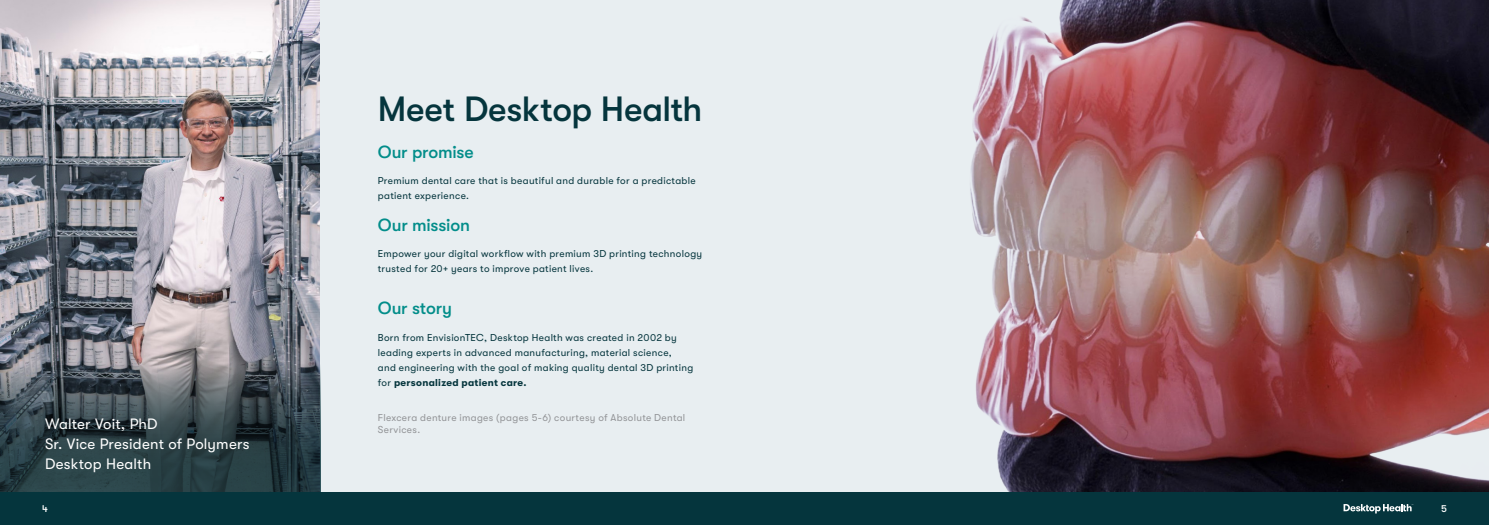
<style>
.page{position:relative;width:1489px;height:525px;background:#fff}
.page>*{position:absolute;margin:0;border:0;box-sizing:border-box;transform-origin:0 0}
.Heading_1{font:500 35px "GT Walsheim";letter-spacing:-.01em;color:#05353d}
.Heading_2{font:500 17.5px "GT Walsheim";letter-spacing:-.01em;color:#028d8a}
.Body_Callout{font:15px/20px "GT Walsheim";letter-spacing:.015em;color:#fff}
.Body_extra_space_after{font:10px/15px "GT Walsheim";letter-spacing:.03em;color:#05353d}
.Heading_2-2{font:10px/15px "GT Walsheim";letter-spacing:.03em;color:#05353d}
.Small_grey_list{font:10px "GT Walsheim";letter-spacing:.035em;color:#939598}
.t1{font:500 10px "GT Walsheim";color:#fff}
.s1{font-weight:700}
</style>
<div class="page">
<div style="left:0;top:491px;width:1488px;height:33px;background:#05353d"></div>
<svg style="left:1343px;top:504px;width:70px;height:9px"></svg>
<div style="left:0;top:0;width:1488px;height:490px;background:#e8eef1"></div>
<img style="left:0;top:0;width:319px;height:362px">
<svg style="left:0;top:362px;width:321px;height:129px;background:#3a4a50"></svg>
<img style="left:900px;top:0;width:588px;height:491px">
<p class="Heading_1" style="left:378px;top:89px;width:326px">Meet Desktop Health</p>
<p class="Heading_2" style="left:378px;top:142px;width:97px">Our promise</p>
<p class="Heading_2-2" style="left:378px;top:173px;width:319px">Premium dental care that is beautiful and durable for a predictable patient experience.</p>
<p class="Heading_2" style="left:378px;top:214px;width:94px">Our mission</p>
<p class="Body_extra_space_after" style="left:378px;top:246px;width:326px">Empower your digital workflow with premium 3D printing technology trusted for 20+ years to improve patient lives.</p>
<p class="Heading_2" style="left:378px;top:298px;width:76px">Our story</p>
<p class="Body_extra_space_after" style="left:378px;top:329px;width:317px">Born from EnvisionTEC, Desktop Health was created in 2002 by leading experts in advanced manufacturing, material science,<br>and engineering with the goal of making quality dental 3D printing for <span class="s1">personalized patient care.</span></p>
<p class="Small_grey_list" style="left:378px;top:411px;width:309px">Flexcera denture images (pages 5-6) courtesy of Absolute Dental</p>
<p class="Body_Callout" style="left:45px;top:413px;width:114px">Walter Voit, PhD</p>
<p class="Small_grey_list" style="left:378px;top:424px;width:44px">Services.</p>
<p class="Body_Callout" style="left:45px;top:433px;width:206px">Sr. Vice President of Polymers<br>Desktop Health</p>
<p class="t1" style="left:42px;top:502px;width:7px">4</p>
<p class="t1" style="left:1440px;top:502px;width:7px">5</p>
</div>
